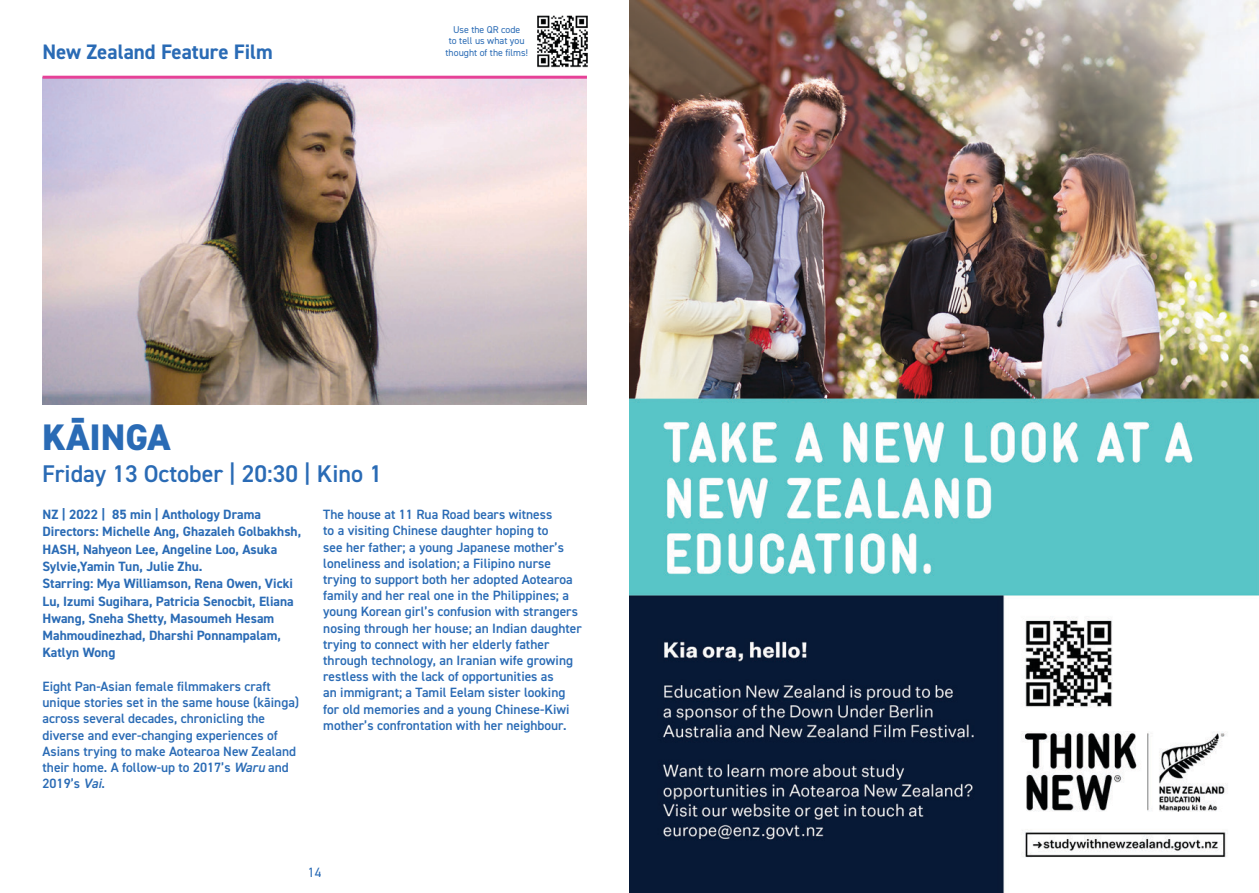
<style>
.page{position:relative;width:1259px;height:893px;background:#fff}
.page>*{position:absolute;margin:0;border:0;box-sizing:border-box;transform-origin:0 0}
.t1{font:800 37.05px "DIN2014";color:#2a6bb5}
.t2{font:600 24.15px "DIN2014";color:#2a6bb5}
.t3{font:700 21px "DIN2014";color:#2a6bb5}
.t4{font:600 13.5px/16.2px "DIN2014";color:#2a6bb5}
.t5{font:700 13.5px/17.2px "DIN2014";color:#2a6bb5}
.t6{font:13.5px "DIN2014";color:#2a6bb5}
.t7{font:9.9px/11.9px "DIN2014";color:#2a6bb5;text-align:center}
.s1{font-style:italic}
</style>
<div class="page">
<img style="left:43px;top:79px;width:544px;height:326px">
<hr style="left:43px;top:76px;width:544px;height:3px;background:#e64197">
<img style="left:629px;top:0;width:630px;height:893px">
<img style="left:537px;top:15px;width:51px;height:53px">
<p class="t3" style="left:42px;top:38px;width:232px">New Zealand Feature Film</p>
<p class="t1" style="left:42px;top:412px;width:130px">KĀINGA</p>
<p class="t7" style="left:445px;top:23px;width:84px">Use the QR code<br>to tell us what you thought of the films!</p>
<p class="t2" style="left:42px;top:458px;width:341px">Friday 13 October | 20:30 | Kino 1</p>
<p class="t5" style="left:43px;top:506px;width:220px">NZ | 2022 | 85 min | Anthology Drama</p>
<p class="t5" style="left:43px;top:523px;width:260px">Directors: Michelle Ang, Ghazaleh Golbakhsh,<br>HASH, Nahyeon Lee, Angeline Loo, Asuka<br>Sylvie,Yamin Tun, Julie Zhu.</p>
<p class="t5" style="left:43px;top:575px;width:253px">Starring: Mya Williamson, Rena Owen, Vicki Lu, Izumi Sugihara, Patricia Senocbit, Eliana Hwang, Sneha Shetty, Masoumeh Hesam Mahmoudinezhad, Dharshi Ponnampalam, Katlyn Wong</p>
<p class="t4" style="left:43px;top:678px;width:258px">Eight Pan-Asian female filmmakers craft unique stories set in the same house (kāinga) across several decades, chronicling the diverse and ever-changing experiences of Asians trying to make Aotearoa New Zealand their home. A follow-up to 2017’s <span class="s1">Waru</span> and 2019’s <span class="s1">Vai</span>.</p>
<p class="t4" style="left:323px;top:506px;width:260px">The house at 11 Rua Road bears witness<br>to a visiting Chinese daughter hoping to<br>see her father; a young Japanese mother’s loneliness and isolation; a Filipino nurse trying to support both her adopted Aotearoa family and her real one in the Philippines; a young Korean girl’s confusion with strangers nosing through her house; an Indian daughter trying to connect with her elderly father through technology, an Iranian wife growing restless with the lack of opportunities as<br>an immigrant; a Tamil Eelam sister looking for old memories and a young Chinese-Kiwi mother’s confrontation with her neighbour.</p>
<p class="t6" style="left:308px;top:864px;width:15px">14</p>
</div>
